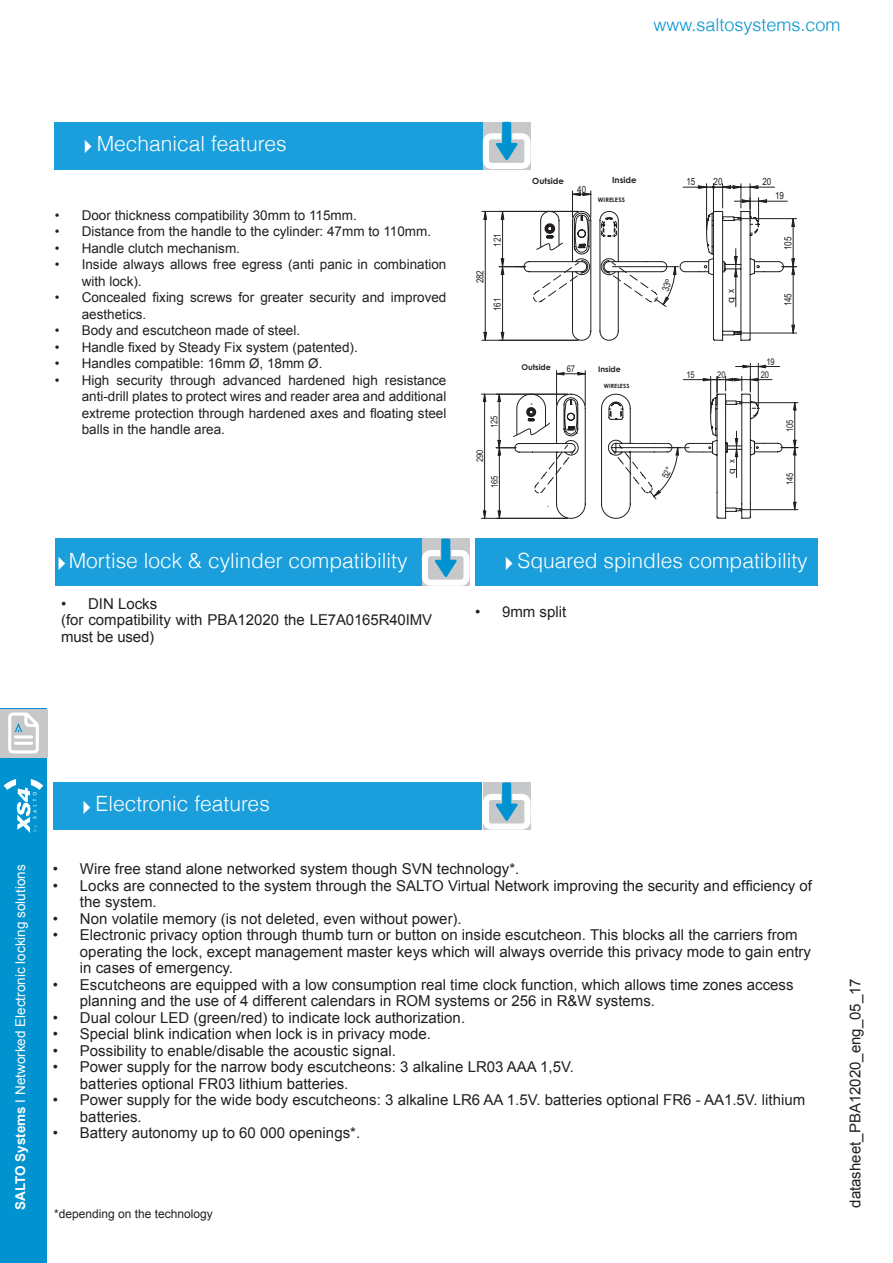
<style>
.page{position:relative;width:893px;height:1263px;background:#fff}
.page>*{position:absolute;margin:0;border:0;box-sizing:border-box;transform-origin:0 0}
.t1{font:300 21px "Helvetica";color:#fff}
.t2{font:300 18px "Helvetica";color:#0093d0}
.t3{font:15px/16.5px "Arial";color:#231f20}
.t4{font:13.5px/16.5px "Arial";color:#231f20}
.t5{font:13.5px "Arial";color:#fff}
.t6{font:12px "Arial";color:#231f20}
.t7{font:9.9px "Arial Narrow";letter-spacing:-.015em;color:#231f20}
.t8{font:9.3px "Arial Narrow";letter-spacing:-.015em;color:#231f20}
.t9{font:700 8.55px "Century Gothic";color:#231f20}
.t10{font:700 7.95px "Century Gothic";color:#231f20}
.t11{font:700 6.15px "Century Gothic";color:#231f20}
.t12{font:700 5.85px "Century Gothic";color:#231f20}
.s1{font-weight:700}
</style>
<div class="page">
<div style="left:0;top:709px;width:47px;height:554px;background:#0093d0"></div>
<div style="left:0;top:709px;width:47px;height:48px;background:#c7c8ca"></div>
<svg style="left:8px;top:712px;width:31px;height:41px"></svg>
<svg style="left:4px;top:779px;width:39px;height:54px"></svg>
<div style="left:54px;top:122px;width:429px;height:47px;background:#1a9fdc"></div>
<div style="left:56px;top:538px;width:366px;height:48px;background:#1a9fdc"></div>
<div style="left:475px;top:538px;width:343px;height:48px;background:#1a9fdc"></div>
<svg style="left:483px;top:122px;width:48px;height:47px"></svg>
<svg style="left:422px;top:538px;width:48px;height:48px"></svg>
<div style="left:53px;top:782px;width:429px;height:48px;background:#1a9fdc"></div>
<svg style="left:483px;top:782px;width:48px;height:48px"></svg>
<svg style="left:484px;top:210px;width:3px;height:10px"></svg>
<svg style="left:484px;top:332px;width:3px;height:8px"></svg>
<hr style="left:482px;top:211px;width:96px;height:1px;background:#231f20">
<hr style="left:482px;top:340px;width:96px;height:1px;background:#231f20">
<hr style="left:485px;top:211px;width:1px;height:129px;background:#231f20">
<svg style="left:483px;top:393px;width:3px;height:9px"></svg>
<svg style="left:483px;top:511px;width:3px;height:7px"></svg>
<hr style="left:481px;top:394px;width:87px;height:1px;background:#231f20">
<hr style="left:481px;top:518px;width:87px;height:1px;background:#231f20">
<hr style="left:484px;top:394px;width:1px;height:124px;background:#231f20">
<svg style="left:499px;top:184px;width:298px;height:157px"></svg>
<svg style="left:496px;top:363px;width:302px;height:156px"></svg>
<p class="t2" style="left:653px;top:14px;width:189px">www.saltosystems.com</p>
<h1 class="t1" style="left:77px;top:130px;width:211px">✔Mechanical features</h1>
<p class="t4" style="left:55px;top:207px;width:304px">• Door thickness compatibility 30mm to 115mm.</p>
<p class="t4" style="left:55px;top:223px;width:378px">• Distance from the handle to the cylinder: 47mm to 110mm.</p>
<p class="t4" style="left:55px;top:240px;width:187px">• Handle clutch mechanism.</p>
<p class="t4" style="left:82px;top:256px;width:366px;text-indent:-27px">• Inside always allows free egress (anti panic in combination with lock).</p>
<p class="t4" style="left:82px;top:289px;width:366px;text-indent:-27px">• Concealed fixing screws for greater security and improved aesthetics.</p>
<p class="t4" style="left:55px;top:322px;width:247px">• Body and escutcheon made of steel.</p>
<p class="t4" style="left:55px;top:339px;width:305px">• Handle fixed by Steady Fix system (patented).</p>
<p class="t4" style="left:55px;top:355px;width:269px">• Handles compatible: 16mm Ø, 18mm Ø.</p>
<p class="t4" style="left:82px;top:372px;width:366px;text-align:justify;text-indent:-27px">• High security through advanced hardened high resistance anti-drill plates to protect wires and reader area and additional extreme protection through hardened axes and floating steel balls in the handle area.</p>
<h1 class="t1" style="left:51px;top:547px;width:358px">✔Mortise lock &amp; cylinder compatibility</h1>
<p class="t3" style="left:61px;top:595px;width:373px">• DIN Locks<br>(for compatibility with PBA12020 the LE7A0165R40IMV must be used)</p>
<p class="t7" style="left:473px;top:283px;width:15px;rotate:-90deg">282</p>
<p class="t7" style="left:490px;top:247px;width:15px;rotate:-90deg">121</p>
<p class="t7" style="left:490px;top:311px;width:15px;rotate:-90deg">161</p>
<p class="t9" style="left:532px;top:175px;width:33px">Outside</p>
<p class="t9" style="left:612px;top:174px;width:26px">Inside</p>
<p class="t7" style="left:577px;top:182px;width:10px">40</p>
<p class="t11" style="left:598px;top:196px;width:29px">WIRELESS</p>
<p class="t8" style="left:487px;top:428px;width:14px;rotate:-90deg">125</p>
<p class="t8" style="left:473px;top:462px;width:14px;rotate:-90deg">290</p>
<p class="t8" style="left:488px;top:488px;width:14px;rotate:-90deg">165</p>
<p class="t10" style="left:521px;top:362px;width:31px">Outside</p>
<p class="t10" style="left:598px;top:364px;width:24px">Inside</p>
<p class="t8" style="left:567px;top:362px;width:10px">67</p>
<p class="t12" style="left:604px;top:382px;width:27px">WIRELESS</p>
<p class="t7" style="left:687px;top:175px;width:10px">15</p>
<p class="t7" style="left:714px;top:175px;width:10px">20</p>
<p class="t7" style="left:762px;top:175px;width:10px">20</p>
<p class="t7" style="left:775px;top:189px;width:10px">19</p>
<p class="t8" style="left:686px;top:368px;width:10px">15</p>
<p class="t7" style="left:723px;top:303px;width:16px;rotate:-90deg">❑ x</p>
<p class="t7" style="left:781px;top:250px;width:15px;rotate:-90deg">105</p>
<p class="t7" style="left:781px;top:306px;width:15px;rotate:-90deg">145</p>
<p class="t8" style="left:766px;top:355px;width:10px">19</p>
<p class="t8" style="left:717px;top:368px;width:10px">20</p>
<p class="t8" style="left:761px;top:368px;width:10px">20</p>
<p class="t8" style="left:725px;top:474px;width:16px;rotate:-90deg">❑ x</p>
<p class="t8" style="left:783px;top:432px;width:14px;rotate:-90deg">105</p>
<p class="t8" style="left:783px;top:485px;width:14px;rotate:-90deg">145</p>
<h1 class="t1" style="left:498px;top:547px;width:311px">✔Squared spindles compatibility</h1>
<p class="t3" style="left:475px;top:603px;width:93px">• 9mm split</p>
<p class="t5" style="left:12px;top:1210px;width:347px;rotate:-90deg"><span class="s1">SALTO Systems</span> I Networked Electronic locking solutions</p>
<h1 class="t1" style="left:76px;top:791px;width:195px">✔Electronic features</h1>
<p class="t3" style="left:53px;top:861px;width:468px">• Wire free stand alone networked system though SVN technology*.</p>
<p class="t3" style="left:80px;top:877px;width:734px;text-indent:-27px">• Locks are connected to the system through the SALTO Virtual Network improving the security and efficiency of the system.</p>
<p class="t3" style="left:53px;top:910px;width:410px">• Non volatile memory (is not deleted, even without power).</p>
<p class="t3" style="left:80px;top:927px;width:733px;text-indent:-27px">• Electronic privacy option through thumb turn or button on inside escutcheon. This blocks all the carriers from operating the lock, except management master keys which will always override this privacy mode to gain entry in cases of emergency.</p>
<p class="t3" style="left:80px;top:976px;width:715px;text-indent:-27px">• Escutcheons are equipped with a low consumption real time clock function, which allows time zones access planning and the use of 4 different calendars in ROM systems or 256 in R&amp;W systems.</p>
<p class="t3" style="left:53px;top:1009px;width:414px">• Dual colour LED (green/red) to indicate lock authorization.</p>
<p class="t3" style="left:53px;top:1026px;width:379px">• Special blink indication when lock is in privacy mode.</p>
<p class="t3" style="left:53px;top:1042px;width:344px">• Possibility to enable/disable the acoustic signal.</p>
<p class="t3" style="left:80px;top:1059px;width:495px;text-indent:-27px">• Power supply for the narrow body escutcheons: 3 alkaline LR03 AAA 1,5V. batteries optional FR03 lithium batteries.</p>
<p class="t3" style="left:80px;top:1092px;width:727px;text-indent:-27px">• Power supply for the wide body escutcheons: 3 alkaline LR6 AA 1.5V. batteries optional FR6 - AA1.5V. lithium batteries.</p>
<p class="t3" style="left:53px;top:1125px;width:309px">• Battery autonomy up to 60 000 openings*.</p>
<p class="t6" style="left:54px;top:1205px;width:160px">*depending on the technology</p>
<p class="t3" style="left:847px;top:1208px;width:231px;rotate:-90deg">datasheet_PBA12020_eng_05_17</p>
</div>
